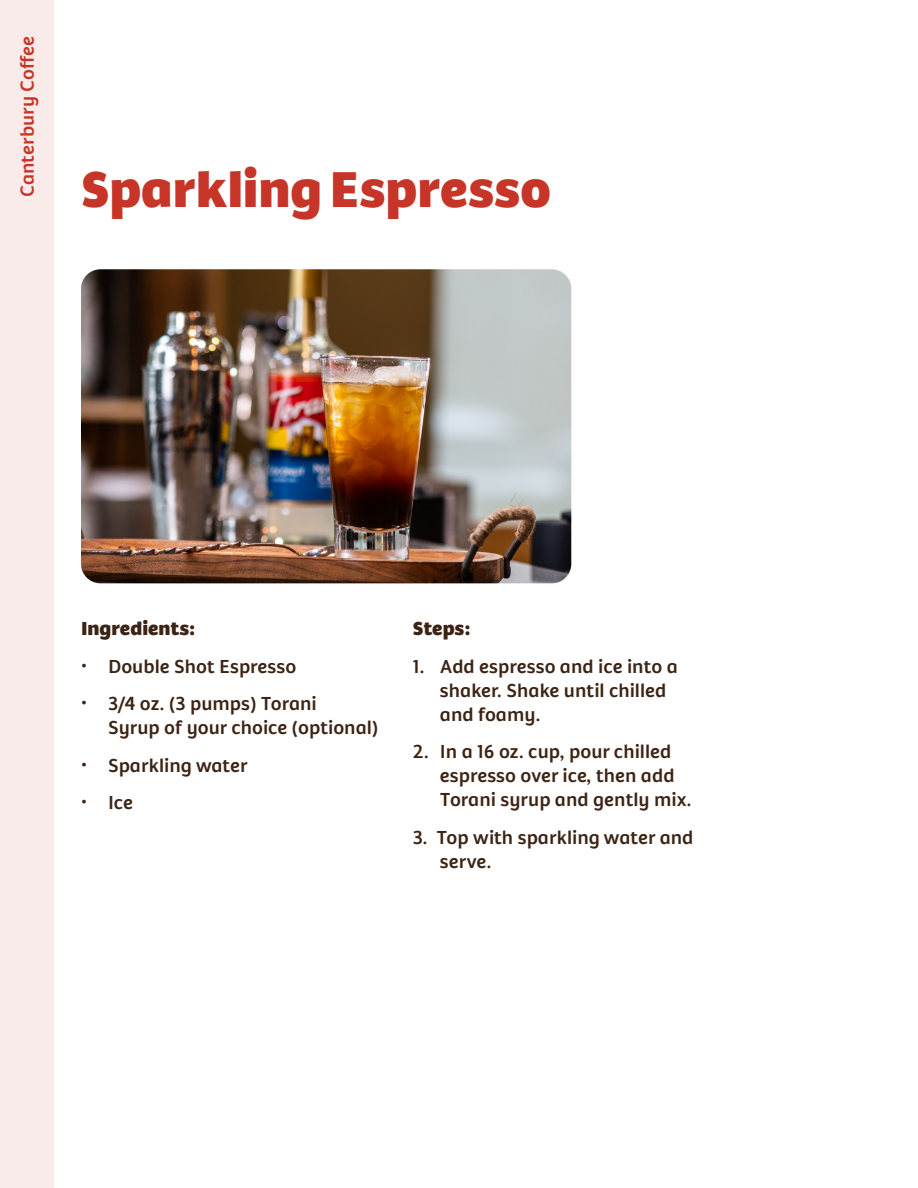
<style>
.page{position:relative;width:918px;height:1188px;background:#fff}
.page>*{position:absolute;margin:0;border:0;box-sizing:border-box;transform-origin:0 0}
.t1{font:900 48px "Brava Sans";color:#c63527}
.t2{font:700 18px/24px "Brava Sans";color:#3c2415}
.t3{font:900 18px "Brava Sans";color:#3c2415}
.t4{font:700 18px "Brava Sans";color:#c63527}
</style>
<div class="page">
<img style="left:81px;top:269px;width:490px;height:314px">
<div style="left:0;top:0;width:54px;height:1188px;background:#f9ebe9"></div>
<p class="t4" style="left:15px;top:197px;width:163px;rotate:-90deg">Canterbury Coffee</p>
<p class="t1" style="left:81px;top:153px;width:471px">Sparkling Espresso</p>
<p class="t3" style="left:81px;top:615px;width:116px">Ingredients:</p>
<p class="t2" style="left:81px;top:654px;width:217px">• Double Shot Espresso</p>
<p class="t2" style="left:108px;top:692px;width:272px;text-indent:-27px">• 3/4 oz. (3 pumps) Torani<br>Syrup of your choice (optional)</p>
<p class="t2" style="left:81px;top:753px;width:168px">• Sparkling water</p>
<p class="t2" style="left:81px;top:791px;width:54px">• Ice</p>
<p class="t3" style="left:413px;top:615px;width:59px">Steps:</p>
<p class="t2" style="left:440px;top:654px;width:239px;text-indent:-27px">1. Add espresso and ice into a shaker. Shake until chilled and foamy.</p>
<p class="t2" style="left:440px;top:740px;width:253px;text-indent:-27px">2. In a 16 oz. cup, pour chilled espresso over ice, then add<br>Torani syrup and gently mix.</p>
<p class="t2" style="left:440px;top:825px;width:255px;text-indent:-27px">3. Top with sparkling water and serve.</p>
</div>
